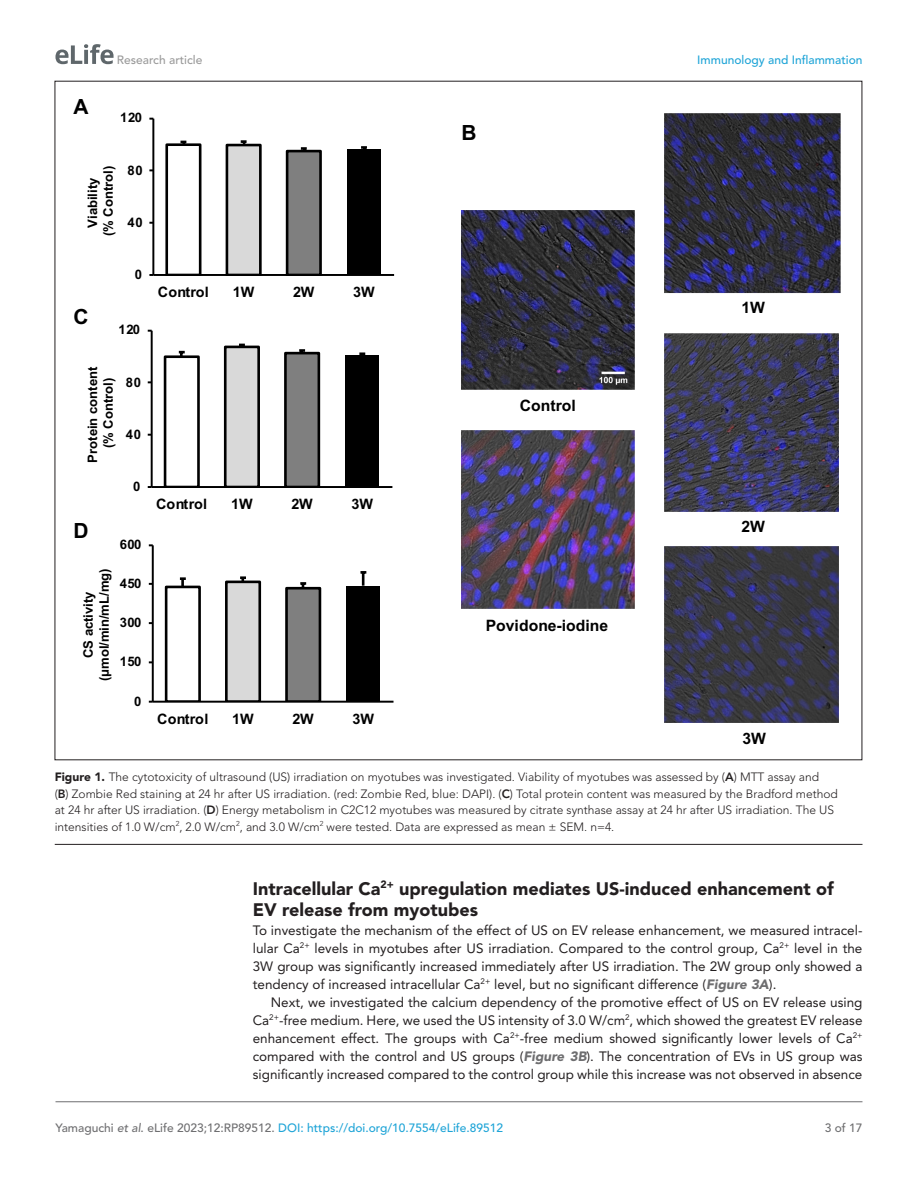
<style>
.page{position:relative;width:918px;height:1188px;background:#fff}
.page>*{position:absolute;margin:0;border:0;box-sizing:border-box;transform-origin:0 0}
.t1{font:700 21px "Arial";color:#000}
.t2{font:900 18px/21px "Avenir LT Std";color:#231f20}
.t3{font:700 15.75px "Arial";letter-spacing:.005em;color:#000}
.t4{font:700 14.4px "Arial";letter-spacing:.015em;color:#000}
.t5{font:700 14.4px "Arial";letter-spacing:-.01em;color:#000}
.t6{font:13.5px/18px "Avenir LT Std";color:#231f20;text-align:justify}
.t7{font:700 13.05px/15.8px "Arial";color:#000;text-align:center}
.t8{font:300 12px/16.5px "Avenir LT Std";color:#231f20}
.t9{font:500 12px "Avenir LT Std";color:#1ea4d7}
.t10{font:500 12px "Avenir LT Std";color:#9a9a9a}
.t11{font:500 12px "Avenir LT Std";color:#6e6e70}
.s1{font-weight:900}
.s2{font-weight:800}
.s3{font-weight:900;font-style:italic;color:#6e6e70}
.s4{color:#6e6e70}
.s5{font-style:italic;color:#6e6e70}
</style>
<div class="page">
<svg style="left:55px;top:44px;width:59px;height:20px"></svg>
<hr style="left:56px;top:1101px;width:806px;height:1px;background:#6e6e70">
<hr style="left:55px;top:844px;width:807px;height:1px;background:#231f20">
<img style="left:665px;top:114px;width:176px;height:179px">
<img style="left:665px;top:333px;width:174px;height:178px">
<img style="left:665px;top:547px;width:174px;height:175px">
<img style="left:462px;top:430px;width:172px;height:179px">
<img style="left:462px;top:211px;width:172px;height:178px">
<div style="left:347px;top:149px;width:34px;height:126px;background:#000"></div>
<svg style="left:165px;top:141px;width:36px;height:133px"></svg>
<svg style="left:226px;top:140px;width:36px;height:134px"></svg>
<svg style="left:286px;top:147px;width:36px;height:127px"></svg>
<svg style="left:361px;top:146px;width:6px;height:3px"></svg>
<hr style="left:152px;top:119px;width:2px;height:156px;background:#000">
<hr style="left:153px;top:274px;width:241px;height:2px;background:#000">
<div style="left:346px;top:355px;width:33px;height:132px;background:#000"></div>
<svg style="left:164px;top:351px;width:36px;height:135px"></svg>
<svg style="left:224px;top:344px;width:36px;height:142px"></svg>
<svg style="left:284px;top:349px;width:36px;height:137px"></svg>
<svg style="left:359px;top:352px;width:6px;height:3px"></svg>
<hr style="left:151px;top:331px;width:2px;height:156px;background:#000">
<hr style="left:152px;top:486px;width:240px;height:2px;background:#000">
<div style="left:347px;top:586px;width:33px;height:116px;background:#000"></div>
<svg style="left:165px;top:577px;width:36px;height:124px"></svg>
<svg style="left:225px;top:576px;width:36px;height:125px"></svg>
<svg style="left:285px;top:582px;width:36px;height:119px"></svg>
<svg style="left:360px;top:571px;width:6px;height:15px"></svg>
<hr style="left:152px;top:545px;width:2px;height:157px;background:#000">
<hr style="left:153px;top:701px;width:241px;height:2px;background:#000">
<h1 class="t1" style="left:73px;top:92px;width:17px">A</h1>
<p class="t10" style="left:117px;top:53px;width:87px">Research article</p>
<p class="t9" style="left:697px;top:53px;width:167px">Immunology and Inflammation</p>
<p class="t7" style="left:120px;top:110px;width:23px">120</p>
<h1 class="t1" style="left:462px;top:118px;width:17px">B</h1>
<p class="t7" style="left:85px;top:236px;width:72px;rotate:-90deg">Viability<br>(% Control)</p>
<p class="t7" style="left:128px;top:162px;width:17px">80</p>
<p class="t7" style="left:128px;top:214px;width:17px">40</p>
<p class="t7" style="left:135px;top:267px;width:9px">0</p>
<h1 class="t1" style="left:73px;top:302px;width:17px">C</h1>
<p class="t7" style="left:119px;top:322px;width:23px">120</p>
<p class="t7" style="left:85px;top:463px;width:97px;rotate:-90deg">Protein content (% Control)</p>
<p class="t7" style="left:126px;top:374px;width:17px">80</p>
<p class="t7" style="left:126px;top:426px;width:17px">40</p>
<p class="t7" style="left:133px;top:478px;width:9px">0</p>
<h1 class="t1" style="left:73px;top:515px;width:17px">D</h1>
<p class="t7" style="left:81px;top:681px;width:115px;rotate:-90deg">CS activity (μmol/min/mL/mg)</p>
<p class="t7" style="left:120px;top:537px;width:23px">600</p>
<p class="t7" style="left:120px;top:576px;width:23px">450</p>
<p class="t7" style="left:120px;top:615px;width:23px">300</p>
<p class="t7" style="left:120px;top:654px;width:23px">150</p>
<p class="t7" style="left:134px;top:693px;width:9px">0</p>
<p class="t4" style="left:158px;top:282px;width:53px">Control</p>
<p class="t5" style="left:233px;top:282px;width:23px">1W</p>
<p class="t5" style="left:293px;top:282px;width:23px">2W</p>
<p class="t5" style="left:353px;top:282px;width:23px">3W</p>
<p class="t4" style="left:156px;top:494px;width:53px">Control</p>
<p class="t5" style="left:231px;top:494px;width:23px">1W</p>
<p class="t5" style="left:291px;top:494px;width:23px">2W</p>
<p class="t5" style="left:352px;top:494px;width:23px">3W</p>
<p class="t4" style="left:157px;top:708px;width:53px">Control</p>
<p class="t5" style="left:232px;top:708px;width:23px">1W</p>
<p class="t5" style="left:292px;top:708px;width:23px">2W</p>
<p class="t5" style="left:353px;top:708px;width:23px">3W</p>
<p class="t3" style="left:520px;top:394px;width:57px">Control</p>
<p class="t3" style="left:486px;top:614px;width:124px">Povidone-iodine</p>
<p class="t3" style="left:742px;top:296px;width:25px">1W</p>
<p class="t3" style="left:742px;top:515px;width:25px">2W</p>
<p class="t3" style="left:743px;top:727px;width:25px">3W</p>
<p class="t8" style="left:55px;top:769px;width:785px"><span class="s1">Figure 1.</span> The cytotoxicity of ultrasound (US) irradiation on myotubes was investigated. Viability of myotubes was assessed by (<span class="s2">A</span>) MTT assay and<br>(<span class="s2">B</span>) Zombie Red staining at 24 hr after US irradiation. (red: Zombie Red, blue: DAPI). (<span class="s2">C</span>) Total protein content was measured by the Bradford method at 24 hr after US irradiation. (<span class="s2">D</span>) Energy metabolism in C2C12 myotubes was measured by citrate synthase assay at 24 hr after US irradiation. The US intensities of 1.0 W/cm<sup>2</sup>, 2.0 W/cm<sup>2</sup>, and 3.0 W/cm<sup>2</sup> were tested. Data are expressed as mean ± SEM. n=4.</p>
<h2 class="t2" style="left:253px;top:878px;width:583px">Intracellular Ca<sup>2+</sup> upregulation mediates US-induced enhancement of<br>EV release from myotubes</h2>
<p class="t6" style="left:253px;top:922px;width:611px">To investigate the mechanism of the effect of US on EV release enhancement, we measured intracel&shy;lular Ca<sup>2+</sup> levels in myotubes after US irradiation. Compared to the control group, Ca<sup>2+</sup> level in the 3W group was significantly increased immediately after US irradiation. The 2W group only showed a tendency of increased intracellular Ca<sup>2+</sup> level, but no significant difference (<span class="s3">Figure 3A</span>).</p>
<p class="t6" style="left:253px;top:994px;width:611px;text-indent:18px">Next, we investigated the calcium dependency of the promotive effect of US on EV release using Ca<sup>2+</sup>-free medium. Here, we used the US intensity of 3.0 W/cm<sup>2</sup>, which showed the greatest EV release enhancement effect. The groups with Ca<sup>2+</sup>-free medium showed significantly lower levels of Ca<sup>2+ </sup>compared with the control and US groups (<span class="s3">Figure 3B</span>). The concentration of EVs in US group was significantly increased compared to the control group while this increase was not observed in absence</p>
<p class="t9" style="left:56px;top:1121px;width:449px"><span class="s4">Yamaguchi</span> <span class="s5">et al</span><span class="s4">. eLife 2023;12:RP89512.</span> DOI: https://doi.org/10.7554/eLife.89512</p>
<p class="t11" style="left:825px;top:1121px;width:39px">3 of 17</p>
</div>
